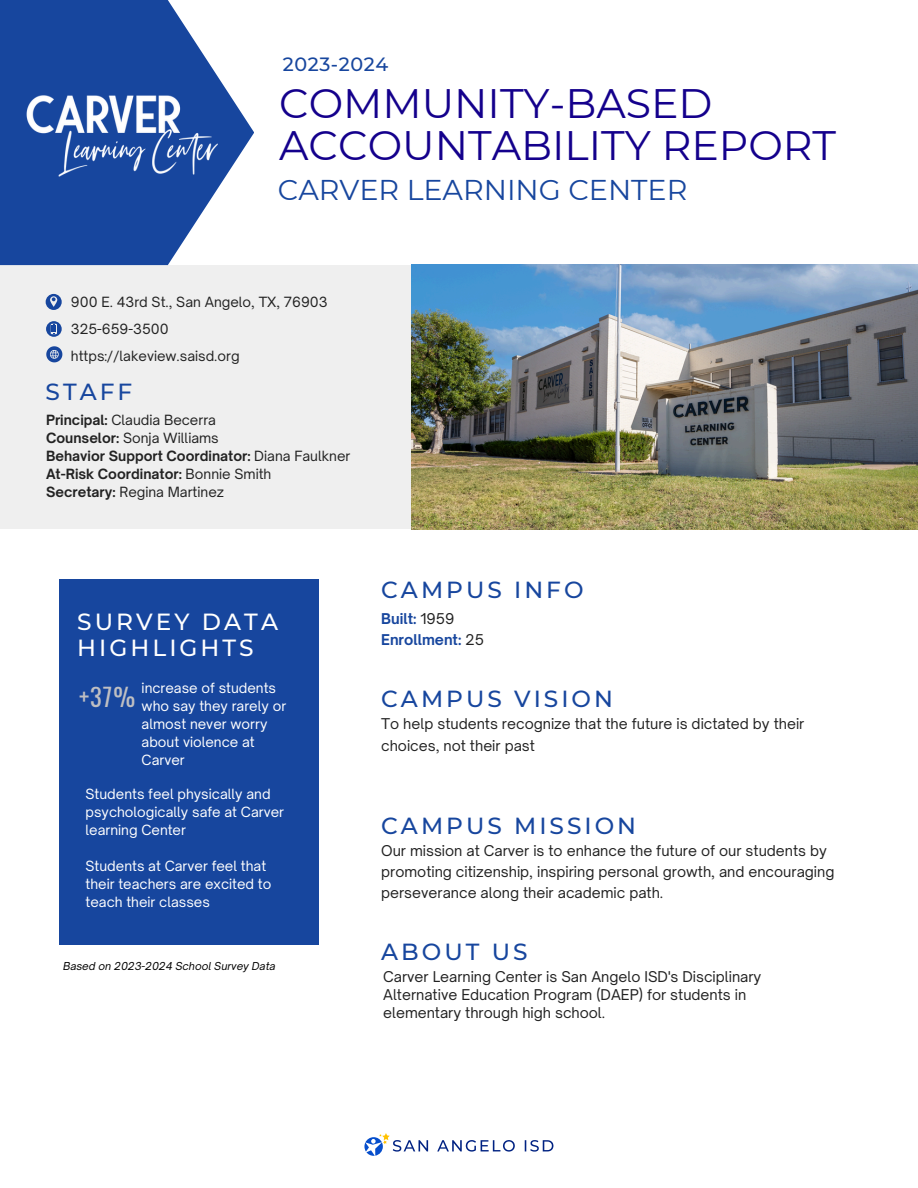
<style>
.page{position:relative;width:918px;height:1188px;background:#fff}
.page>*{position:absolute;margin:0;border:0;box-sizing:border-box;transform-origin:0 0}
.t1{font:41.1px/42px "Montserrat";color:#14008c}
.t2{font:28.65px "Montserrat";color:#17469e}
.t3{font:24.45px "Oswald";color:#bfbfc2}
.t4{font:500 23.25px "Montserrat";letter-spacing:.13em;color:#17469e}
.t5{font:500 23.25px/26.2px "Montserrat";letter-spacing:.13em;color:#fff}
.t6{font:500 19.2px "Montserrat";letter-spacing:.03em;color:#17469e}
.t7{font:14.25px/21.3px "Open Sauce One";color:#222}
.t8{font:700 14.25px "Open Sauce One";color:#17469e}
.t9{font:13.5px/18px "Open Sauce One";color:#fff}
.t10{font:700 13.5px/18px "Open Sauce One";color:#222}
.t11{font:13.5px/27px "Open Sauce One";color:#222}
.t12{font:italic 10.5px "Open Sauce One";color:#000}
.s1{font-weight:400}
.s2{font-weight:700}
.s3{font-weight:400;color:#222}
</style>
<div class="page">
<div style="left:0;top:265px;width:411px;height:264px;background:#efefef"></div>
<img style="left:411px;top:265px;width:507px;height:264px">
<svg style="left:46px;top:294px;width:15px;height:16px"></svg>
<svg style="left:46px;top:321px;width:16px;height:16px"></svg>
<div style="left:59px;top:579px;width:260px;height:365px;background:#17469e"></div>
<svg style="left:46px;top:346px;width:16px;height:16px"></svg>
<svg style="left:0;top:0;width:254px;height:265px;fill:#17469e"></svg>
<svg style="left:364px;top:1133px;width:189px;height:23px"></svg>
<img style="left:17px;top:84px;width:211px;height:98px">
<p class="t6" style="left:283px;top:53px;width:107px">2023-2024</p>
<p class="t1" style="left:279px;top:82px;width:559px">COMMUNITY-BASED<br>ACCOUNTABILITY REPORT</p>
<h3 class="t2" style="left:278px;top:173px;width:411px">CARVER LEARNING CENTER</h3>
<p class="t11" style="left:71px;top:288px;width:258px">900 E. 43rd St., San Angelo, TX, 76903<br>325-659-3500 https://lakeview.saisd.org</p>
<h3 class="t4" style="left:46px;top:377px;width:88px">STAFF</h3>
<h1 class="t10" style="left:46px;top:410px;width:306px">Principal: <span class="s1">Claudia Becerra<br></span>Counselor: <span class="s1">Sonja Williams<br></span>Behavior Support Coordinator: <span class="s1">Diana Faulkner </span>At-Risk Coordinator: <span class="s1">Bonnie Smith</span></h1>
<h2 class="t11" style="left:46px;top:478px;width:180px"><span class="s2">Secretary:</span> Regina Martinez</h2>
<p class="t5" style="left:77px;top:609px;width:202px">SURVEY DATA<br>HIGHLIGHTS</p>
<p class="t9" style="left:142px;top:679px;width:146px">increase of students who say they rarely or almost never worry about violence at<br>Carver</p>
<p class="t9" style="left:86px;top:785px;width:200px">Students feel physically and psychologically safe at Carver learning Center</p>
<p class="t9" style="left:86px;top:857px;width:187px">Students at Carver feel that their teachers are excited to teach their classes</p>
<h6 class="t3" style="left:79px;top:678px;width:58px">+37%</h6>
<h6 class="t12" style="left:63px;top:960px;width:214px">Based on 2023-2024 School Survey Data</h6>
<h3 class="t4" style="left:381px;top:575px;width:204px">CAMPUS INFO</h3>
<h6 class="t8" style="left:381px;top:610px;width:75px">Built: <span class="s3">1959</span></h6>
<p class="t8" style="left:381px;top:631px;width:104px">Enrollment: <span class="s3">25</span></p>
<h4 class="t4" style="left:381px;top:685px;width:233px">CAMPUS VISION</h4>
<h3 class="t7" style="left:381px;top:713px;width:425px">To help students recognize that the future is dictated by their choices, not their past</h3>
<p class="t4" style="left:381px;top:811px;width:256px">CAMPUS MISSION</p>
<p class="t7" style="left:381px;top:840px;width:455px">Our mission at Carver is to enhance the future of our students by promoting citizenship, inspiring personal growth, and encouraging perseverance along their academic path.</p>
<h3 class="t4" style="left:381px;top:938px;width:148px">ABOUT US</h3>
<h6 class="t7" style="left:383px;top:968px;width:380px;line-height:18px">Carver Learning Center is San Angelo ISD's Disciplinary<br>Alternative Education Program (DAEP) for students in elementary through high school.</h6>
</div>
